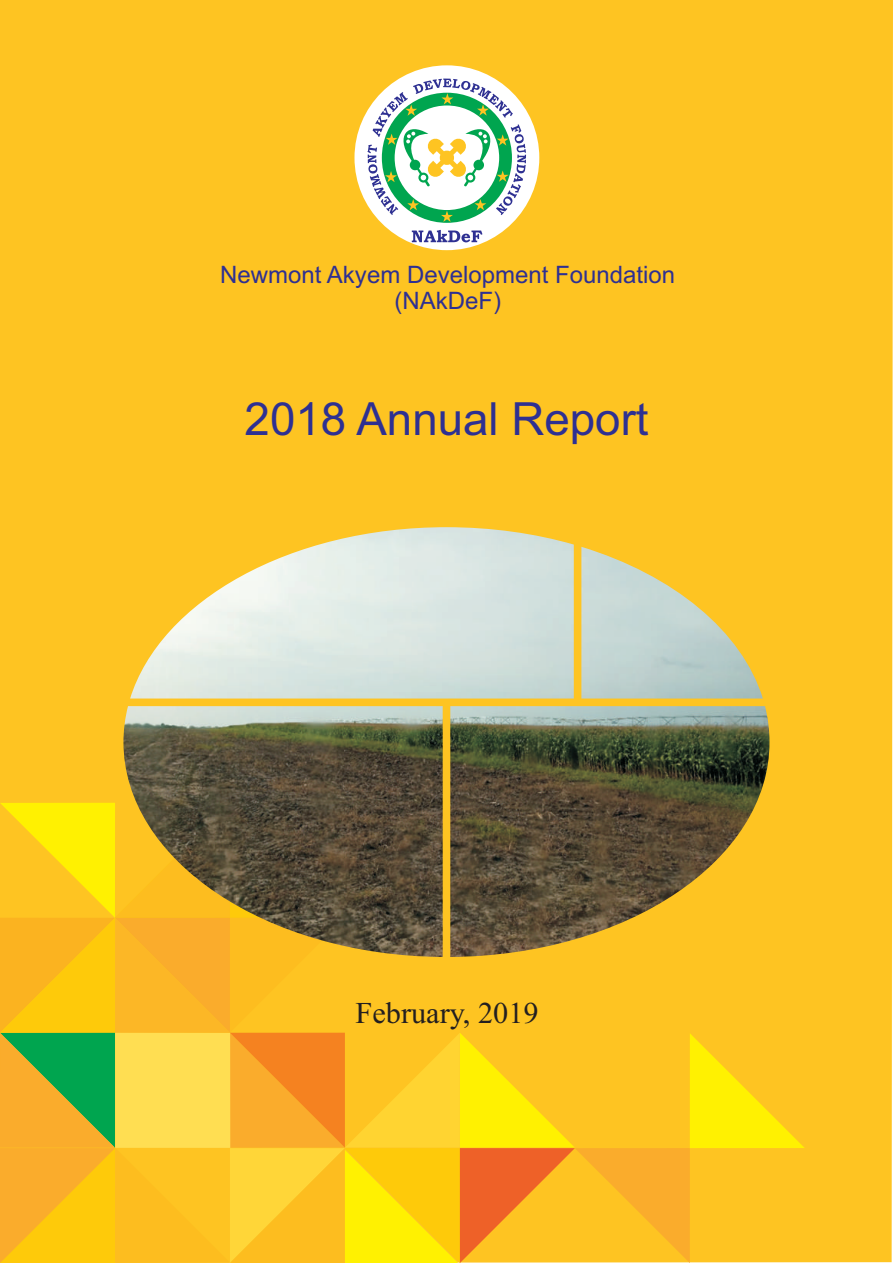
<style>
.page{position:relative;width:893px;height:1263px;background:#fec422}
.page>*{position:absolute;margin:0;border:0;box-sizing:border-box;transform-origin:0 0}
.t1{font:45.75px "Arial";color:#2e3092}
.t2{font:30.3px "Times New Roman";color:#231f20}
.t3{font:24px/26.8px "Arial";color:#2e3092;text-align:center}
</style>
<div class="page">
<svg style="left:0;top:803px;width:805px;height:460px"></svg>
<div style="left:354px;top:65px;width:185px;height:185px;background:#fff;border-radius:50%"></div>
<svg style="left:368px;top:79px;width:158px;height:144px"></svg>
<svg style="left:412px;top:230px;width:70px;height:12px"></svg>
<img style="left:123px;top:527px;width:646px;height:430px">
<p class="t3" style="left:220px;top:263px;width:456px">Newmont Akyem Development Foundation (NAkDeF)</p>
<h1 class="t1" style="left:245px;top:401px;width:405px">2018 Annual Report</h1>
<p class="t2" style="left:356px;top:1002px;width:184px">February, 2019</p>
</div>
